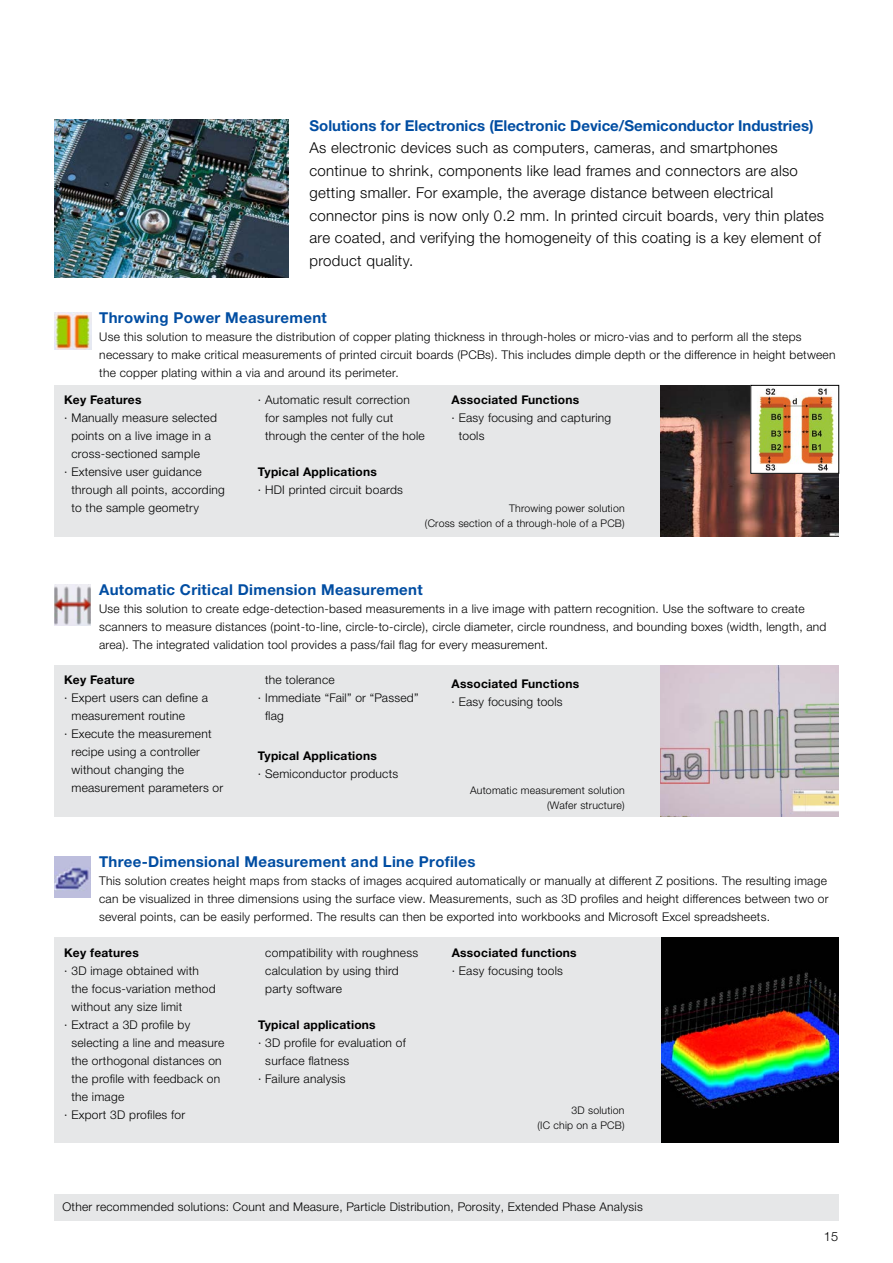
<style>
.page{position:relative;width:893px;height:1263px;background:#fff}
.page>*{position:absolute;margin:0;border:0;box-sizing:border-box;transform-origin:0 0}
.t1{font:300 15px/22.5px "Helvetica Neue LTW1 G";letter-spacing:.02em;color:#000}
.t2{font:700 15px "Helvetica Neue LTW1 G";letter-spacing:.02em;color:#014da2}
.t3{font:700 15px "Helvetica Neue LTW1 G";color:#014da2}
.t4{font:300 12.75px "Helvetica Neue LT Std";color:#000}
.t5{font:300 12px/18px "Helvetica Neue LTW1 G";letter-spacing:.02em;color:#000}
.t6{font:700 12px "Helvetica Neue LTW1 G";letter-spacing:.02em;color:#000}
.t7{font:300 10.5px/15px "Helvetica Neue LTW1 G";letter-spacing:.02em;color:#000;text-align:right}
</style>
<div class="page">
<img style="left:54px;top:120px;width:235px;height:158px">
<div style="left:54px;top:385px;width:750px;height:152px;background:#e6e7e8"></div>
<img style="left:54px;top:312px;width:37px;height:37px">
<img style="left:661px;top:385px;width:178px;height:152px">
<img style="left:753px;top:387px;width:84px;height:84px">
<img style="left:54px;top:584px;width:37px;height:41px">
<div style="left:54px;top:665px;width:750px;height:152px;background:#e6e7e8"></div>
<img style="left:661px;top:665px;width:178px;height:152px">
<img style="left:54px;top:856px;width:37px;height:41px">
<div style="left:54px;top:937px;width:750px;height:205px;background:#e6e7e8"></div>
<img style="left:662px;top:937px;width:177px;height:205px">
<div style="left:54px;top:1194px;width:785px;height:27px;background:#e6e7e8"></div>
<p class="t3" style="left:309px;top:116px;width:506px">Solutions for Electronics (Electronic Device/Semiconductor Industries)</p>
<p class="t1" style="left:309px;top:136px;width:516px">As electronic devices such as computers, cameras, and smartphones continue to shrink, components like lead frames and connectors are also getting smaller. For example, the average distance between electrical connector pins is now only 0.2 mm. In printed circuit boards, very thin plates are coated, and verifying the homogeneity of this coating is a key element of product quality.</p>
<p class="t2" style="left:99px;top:308px;width:229px">Throwing Power Measurement</p>
<p class="t5" style="left:99px;top:328px;width:738px">Use this solution to measure the distribution of copper plating thickness in through-holes or micro-vias and to perform all the steps necessary to make critical measurements of printed circuit boards (PCBs). This includes dimple depth or the difference in height between the copper plating within a via and around its perimeter.</p>
<p class="t6" style="left:64px;top:392px;width:79px">Key Features</p>
<p class="t5" style="left:64px;top:409px;width:154px">· Manually measure selected</p>
<p class="t5" style="left:71px;top:427px;width:141px">points on a live image in a</p>
<p class="t5" style="left:71px;top:445px;width:130px">cross-sectioned sample</p>
<p class="t5" style="left:64px;top:463px;width:139px">· Extensive user guidance</p>
<p class="t5" style="left:71px;top:481px;width:155px">through all points, according</p>
<p class="t5" style="left:71px;top:499px;width:129px">to the sample geometry</p>
<p class="t5" style="left:265px;top:391px;width:161px;text-indent:-7px">· Automatic result correction for samples not fully cut through the center of the hole</p>
<p class="t6" style="left:258px;top:464px;width:120px">Typical Applications</p>
<p class="t5" style="left:258px;top:481px;width:146px">· HDI printed circuit boards</p>
<p class="t6" style="left:452px;top:392px;width:129px">Associated Functions</p>
<p class="t5" style="left:459px;top:409px;width:154px;text-indent:-7px">· Easy focusing and capturing tools</p>
<p class="t7" style="left:425px;top:501px;width:201px">Throwing power solution<br>(Cross section of a through-hole of a PCB)</p>
<p class="t2" style="left:99px;top:580px;width:325px">Automatic Critical Dimension Measurement</p>
<p class="t5" style="left:99px;top:600px;width:729px">Use this solution to create edge-detection-based measurements in a live image with pattern recognition. Use the software to create scanners to measure distances (point-to-line, circle-to-circle), circle diameter, circle roundness, and bounding boxes (width, length, and area). The integrated validation tool provides a pass/fail flag for every measurement.</p>
<p class="t6" style="left:64px;top:672px;width:72px">Key Feature</p>
<p class="t5" style="left:64px;top:689px;width:145px">· Expert users can define a</p>
<p class="t5" style="left:71px;top:707px;width:115px">measurement routine</p>
<p class="t5" style="left:64px;top:725px;width:149px">· Execute the measurement</p>
<p class="t5" style="left:71px;top:743px;width:130px">recipe using a controller</p>
<p class="t5" style="left:71px;top:761px;width:114px">without changing the</p>
<p class="t5" style="left:71px;top:779px;width:153px">measurement parameters or</p>
<p class="t5" style="left:265px;top:671px;width:71px">the tolerance</p>
<p class="t5" style="left:258px;top:689px;width:162px">· Immediate “Fail” or “Passed”</p>
<p class="t5" style="left:265px;top:707px;width:20px">flag</p>
<p class="t6" style="left:258px;top:748px;width:120px">Typical Applications</p>
<p class="t5" style="left:258px;top:764px;width:142px">· Semiconductor products</p>
<p class="t6" style="left:452px;top:677px;width:129px">Associated Functions</p>
<p class="t5" style="left:452px;top:693px;width:113px">· Easy focusing tools</p>
<p class="t7" style="left:470px;top:782px;width:156px">Automatic measurement solution (Wafer structure)</p>
<p class="t2" style="left:99px;top:852px;width:378px">Three-Dimensional Measurement and Line Profiles</p>
<p class="t5" style="left:99px;top:871px;width:731px">This solution creates height maps from stacks of images acquired automatically or manually at different Z positions. The resulting image can be visualized in three dimensions using the surface view. Measurements, such as 3D profiles and height differences between two or several points, can be easily performed. The results can then be exported into workbooks and Microsoft Excel spreadsheets.</p>
<p class="t6" style="left:64px;top:945px;width:76px">Key features</p>
<p class="t5" style="left:64px;top:962px;width:136px">· 3D image obtained with</p>
<p class="t5" style="left:71px;top:980px;width:146px">the focus-variation method</p>
<p class="t5" style="left:71px;top:998px;width:112px">without any size limit</p>
<p class="t5" style="left:64px;top:1016px;width:128px">· Extract a 3D profile by</p>
<p class="t5" style="left:71px;top:1034px;width:154px">selecting a line and measure</p>
<p class="t5" style="left:71px;top:1052px;width:152px">the orthogonal distances on</p>
<p class="t5" style="left:71px;top:1070px;width:150px">the profile with feedback on</p>
<p class="t5" style="left:71px;top:1088px;width:54px">the image</p>
<p class="t5" style="left:64px;top:1106px;width:122px">· Export 3D profiles for</p>
<p class="t5" style="left:265px;top:944px;width:154px">compatibility with roughness calculation by using third party software</p>
<p class="t6" style="left:258px;top:1017px;width:119px">Typical applications</p>
<p class="t5" style="left:258px;top:1034px;width:149px">· 3D profile for evaluation of</p>
<p class="t5" style="left:265px;top:1052px;width:85px">surface flatness</p>
<p class="t5" style="left:258px;top:1070px;width:89px">· Failure analysis</p>
<p class="t6" style="left:452px;top:945px;width:126px">Associated functions</p>
<p class="t5" style="left:452px;top:962px;width:113px">· Easy focusing tools</p>
<p class="t7" style="left:537px;top:1103px;width:89px">3D solution<br>(IC chip on a PCB)</p>
<p class="t5" style="left:63px;top:1198px;width:582px">Other recommended solutions: Count and Measure, Particle Distribution, Porosity, Extended Phase Analysis</p>
<p class="t4" style="left:824px;top:1229px;width:16px">15</p>
</div>
